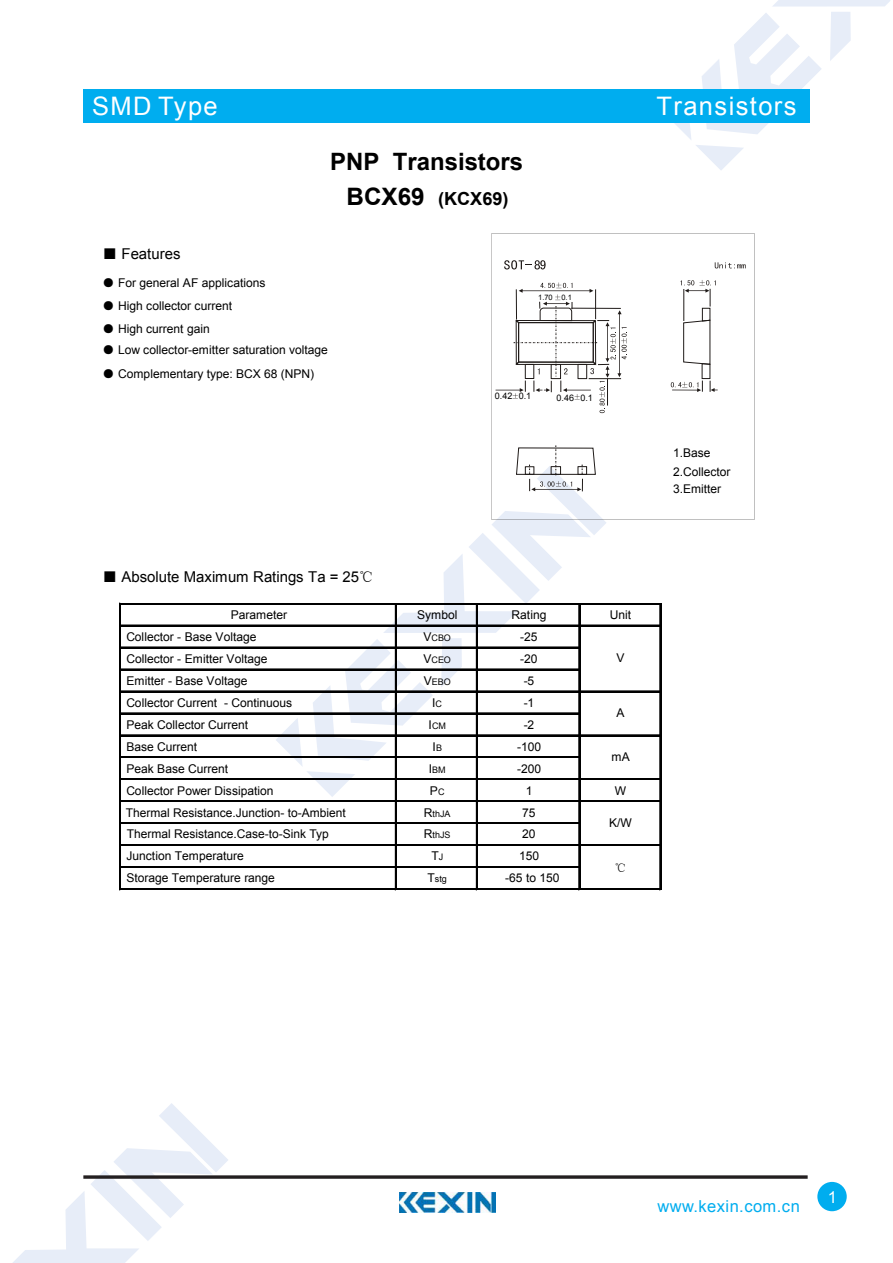
<style>
.page{position:relative;width:893px;height:1263px;background:#fff}
.page>*{position:absolute;margin:0;border:0;box-sizing:border-box;transform-origin:0 0}
.t1{font:25.5px "Arial";letter-spacing:.055em;color:#fff}
.t2{font:700 24px "Arial";color:#000}
.t3{font:700 18px "Arial";color:#000}
.t4{font:16.5px "Arial";letter-spacing:.025em;color:#00adef}
.t5{font:16.5px "Arial";color:#fff}
.t6{font:15px "Arial";color:#000}
.t7{font:12px/21.9px "Arial";letter-spacing:-.005em;color:#000}
.t8{font:12px/19.2px "Arial";color:#010101}
.t9{font:12px "Sim Sun";color:#000}
.t10{font:9px "Arial";color:#000}
.t11{font:9px "Arial";color:#010101}
.t12{font:7.5px "Arial";color:#010101}
.s1{font-size:24px}
.s2{font-family:"Sim Sun"}
.s3{font-size:12px}
.s4{font-size:9px}
</style>
<div class="page">
<svg style="left:674px;top:0;width:216px;height:170px"></svg>
<svg style="left:13px;top:1103px;width:215px;height:160px"></svg>
<div style="left:83px;top:89px;width:726px;height:34px;background:#00adef"></div>
<svg style="left:83px;top:1175px;width:725px;height:4px;background:#433f40"></svg>
<div style="left:817px;top:1182px;width:30px;height:29px;background:#00adef;border-radius:50%"></div>
<img style="left:400px;top:1193px;width:95px;height:20px">
<hr style="left:119px;top:603px;width:1px;height:287px;background:#000">
<hr style="left:120px;top:603px;width:1px;height:287px;background:#000">
<hr style="left:395px;top:604px;width:2px;height:286px;background:#000">
<hr style="left:476px;top:604px;width:2px;height:286px;background:#000">
<hr style="left:578px;top:604px;width:1px;height:286px;background:#000">
<hr style="left:579px;top:604px;width:1px;height:286px;background:#000">
<hr style="left:659px;top:604px;width:1px;height:286px;background:#000">
<hr style="left:660px;top:604px;width:1px;height:286px;background:#000">
<hr style="left:121px;top:603px;width:540px;height:1px;background:#000">
<hr style="left:121px;top:625px;width:540px;height:1px;background:#000">
<hr style="left:121px;top:647px;width:459px;height:1px;background:#000">
<hr style="left:121px;top:669px;width:459px;height:1px;background:#000">
<hr style="left:121px;top:691px;width:540px;height:1px;background:#000">
<hr style="left:121px;top:713px;width:459px;height:1px;background:#000">
<hr style="left:121px;top:735px;width:540px;height:1px;background:#000">
<hr style="left:121px;top:757px;width:459px;height:1px;background:#000">
<hr style="left:121px;top:778px;width:540px;height:1px;background:#000">
<hr style="left:121px;top:779px;width:540px;height:1px;background:#000">
<hr style="left:121px;top:800px;width:540px;height:1px;background:#000">
<hr style="left:121px;top:801px;width:540px;height:1px;background:#000">
<hr style="left:121px;top:822px;width:459px;height:1px;background:#000">
<hr style="left:121px;top:823px;width:459px;height:1px;background:#000">
<hr style="left:121px;top:844px;width:540px;height:1px;background:#000">
<hr style="left:121px;top:845px;width:540px;height:1px;background:#000">
<hr style="left:121px;top:866px;width:459px;height:1px;background:#000">
<hr style="left:121px;top:867px;width:459px;height:1px;background:#000">
<hr style="left:121px;top:888px;width:540px;height:1px;background:#000">
<hr style="left:121px;top:889px;width:540px;height:1px;background:#000">
<svg style="left:715px;top:262px;width:31px;height:6px"></svg>
<svg style="left:504px;top:260px;width:41px;height:9px"></svg>
<svg style="left:671px;top:280px;width:47px;height:112px"></svg>
<svg style="left:276px;top:445px;width:330px;height:352px"></svg>
<svg style="left:495px;top:283px;width:132px;height:130px"></svg>
<h1 class="t1" style="left:92px;top:89px;width:127px">SMD Type</h1>
<h2 class="t2" style="left:330px;top:146px;width:194px">PNP Transistors</h2>
<h3 class="t3" style="left:346px;top:187px;width:164px"><span class="s1">BCX69</span> (KCX69)</h3>
<p class="t6" style="left:102px;top:244px;width:80px"><span class="s2">■</span> Features</p>
<p class="t7" style="left:103px;top:272px;width:164px"><span class="s2">●</span> For general AF applications</p>
<p class="t7" style="left:103px;top:295px;width:131px"><span class="s2">●</span> High collector current</p>
<p class="t7" style="left:103px;top:318px;width:109px"><span class="s2">●</span> High current gain</p>
<p class="t7" style="left:103px;top:339px;width:227px"><span class="s2">●</span> Low collector-emitter saturation voltage</p>
<p class="t7" style="left:103px;top:363px;width:213px"><span class="s2">●</span> Complementary type: BCX 68 (NPN)</p>
<p class="t12" style="left:538px;top:293px;width:35px">1.70 0.1</p>
<p class="t11" style="left:495px;top:390px;width:38px">0.42 0.1</p>
<p class="t11" style="left:556px;top:392px;width:38px">0.46 0.1</p>
<h1 class="t1" style="left:657px;top:89px;width:141px">Transistors</h1>
<p class="t8" style="left:673px;top:443px;width:59px">1.Base<br>2.Collector</p>
<p class="t8" style="left:673px;top:479px;width:50px">3.Emitter</p>
<p class="t6" style="left:102px;top:567px;width:273px"><span class="s2">■</span> Absolute Maximum Ratings Ta = 25<span class="s2">℃</span></p>
<p class="t7" style="left:231px;top:604px;width:58px">Parameter</p>
<p class="t7" style="left:417px;top:604px;width:42px">Symbol</p>
<p class="t7" style="left:512px;top:604px;width:36px">Rating</p>
<p class="t7" style="left:610px;top:604px;width:23px">Unit</p>
<p class="t7" style="left:126px;top:626px;width:132px">Collector - Base Voltage</p>
<p class="t10" style="left:423px;top:632px;width:29px"><span class="s3">V</span>CBO</p>
<p class="t7" style="left:520px;top:626px;width:19px">-25</p>
<p class="t7" style="left:126px;top:648px;width:143px">Collector - Emitter Voltage</p>
<p class="t10" style="left:423px;top:654px;width:29px"><span class="s3">V</span>CEO</p>
<p class="t7" style="left:520px;top:648px;width:19px">-20</p>
<p class="t7" style="left:126px;top:670px;width:123px">Emitter - Base Voltage</p>
<p class="t10" style="left:424px;top:676px;width:28px"><span class="s3">V</span>EBO</p>
<p class="t7" style="left:524px;top:670px;width:12px">-5</p>
<p class="t7" style="left:126px;top:692px;width:167px">Collector Current - Continuous</p>
<p class="t7" style="left:432px;top:692px;width:11px">I<span class="s4">C</span></p>
<p class="t7" style="left:524px;top:692px;width:12px">-1</p>
<p class="t7" style="left:126px;top:714px;width:123px">Peak Collector Current</p>
<p class="t10" style="left:429px;top:720px;width:19px"><span class="s3">I</span>CM</p>
<p class="t7" style="left:524px;top:714px;width:12px">-2</p>
<p class="t7" style="left:126px;top:736px;width:72px">Base Current</p>
<p class="t7" style="left:433px;top:736px;width:11px">I<span class="s4">B</span></p>
<p class="t7" style="left:517px;top:736px;width:26px">-100</p>
<p class="t7" style="left:126px;top:758px;width:103px">Peak Base Current</p>
<p class="t10" style="left:429px;top:764px;width:18px"><span class="s3">I</span>BM</p>
<p class="t7" style="left:517px;top:758px;width:26px">-200</p>
<p class="t7" style="left:126px;top:780px;width:149px">Collector Power Dissipation</p>
<p class="t7" style="left:430px;top:780px;width:16px">P<span class="s4">C</span></p>
<p class="t7" style="left:526px;top:780px;width:8px">1</p>
<p class="t7" style="left:615px;top:780px;width:13px">W</p>
<p class="t10" style="left:424px;top:807px;width:28px"><span class="s3">R</span>thJA</p>
<p class="t7" style="left:522px;top:801px;width:15px">75</p>
<p class="t10" style="left:424px;top:829px;width:28px"><span class="s3">R</span>thJS</p>
<p class="t7" style="left:522px;top:823px;width:15px">20</p>
<p class="t7" style="left:126px;top:845px;width:119px">Junction Temperature</p>
<p class="t7" style="left:431px;top:845px;width:13px">T<span class="s4">J</span></p>
<p class="t7" style="left:519px;top:845px;width:22px">150</p>
<p class="t7" style="left:126px;top:867px;width:150px">Storage Temperature range</p>
<p class="t10" style="left:427px;top:873px;width:21px"><span class="s3">T</span>stg</p>
<p class="t7" style="left:505px;top:867px;width:56px">-65 to 150</p>
<p class="t7" style="left:616px;top:647px;width:10px">V</p>
<p class="t7" style="left:616px;top:702px;width:10px">A</p>
<p class="t7" style="left:611px;top:746px;width:20px">mA</p>
<p class="t7" style="left:126px;top:801px;width:222px">Thermal Resistance.Junction- to-Ambient<br>Thermal Resistance.Case-to-Sink Typ</p>
<p class="t7" style="left:609px;top:812px;width:24px">K/W</p>
<p class="t9" style="left:614px;top:862px;width:14px">℃</p>
<h3 class="t4" style="left:657px;top:1196px;width:144px">www.kexin.com.cn</h3>
<h3 class="t5" style="left:828px;top:1186px;width:11px">1</h3>
</div>
